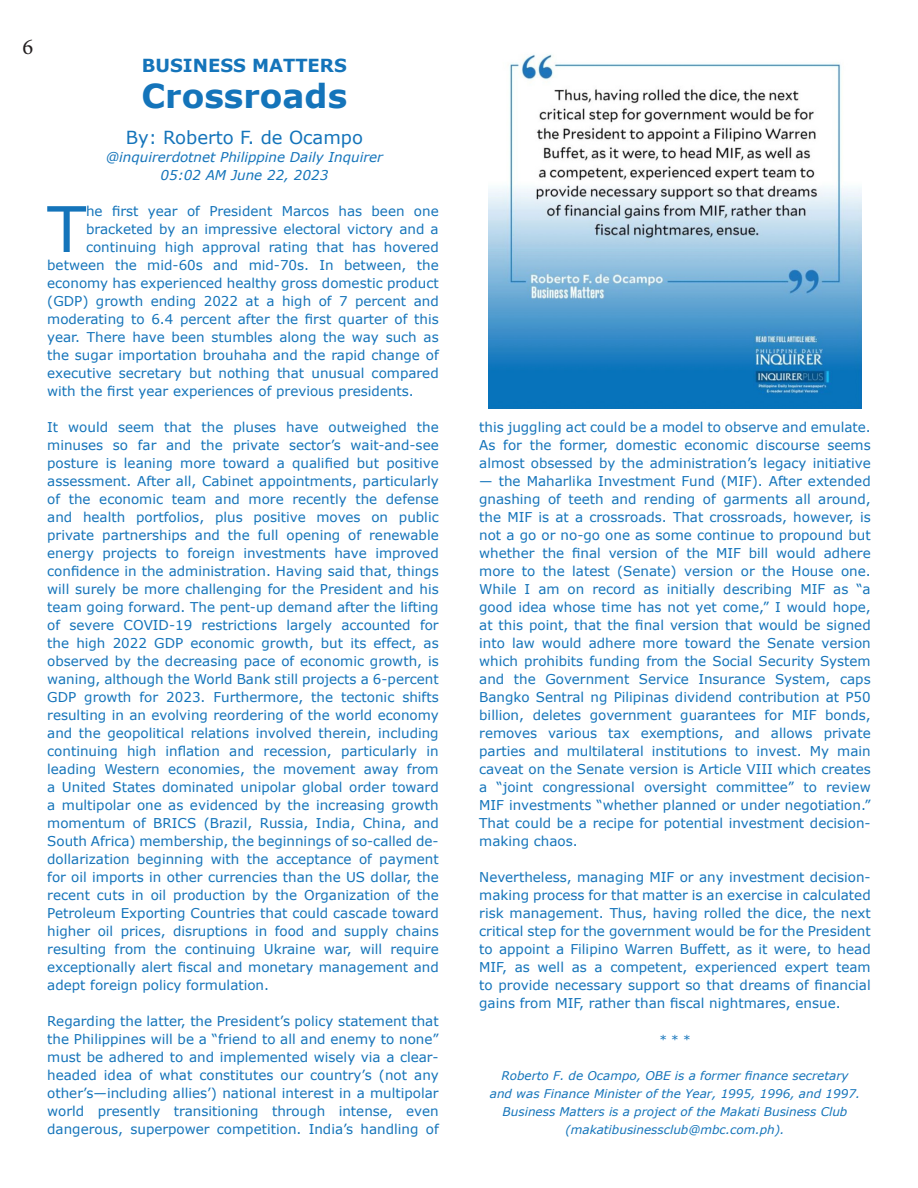
<style>
.page{position:relative;width:918px;height:1188px;background:#fff}
.page>*{position:absolute;margin:0;border:0;box-sizing:border-box;transform-origin:0 0}
.t1{font:63px "Verdana";color:#1474ba}
.t2{font:700 33px "Verdana";color:#1474ba}
.t3{font:22.5px "Minion Pro";color:#231f20}
.t4{font:18px "Verdana";color:#1474ba}
.t5{font:700 18px "Verdana";color:#1474ba}
.t6{font:13.5px/18px "Verdana";color:#1474ba;text-align:justify}
.t7{font:italic 13.5px "Verdana";color:#1474ba}
.t8{font:italic 12px/18px "Verdana";color:#1474ba;text-align:center}
.t9{font:12px "Verdana";color:#1474ba}
</style>
<div class="page">
<img style="left:488px;top:54px;width:374px;height:354px">
<p class="t3" style="left:23px;top:32px;width:12px">6</p>
<p class="t5" style="left:142px;top:54px;width:206px">BUSINESS MATTERS</p>
<p class="t2" style="left:141px;top:75px;width:207px">Crossroads</p>
<p class="t4" style="left:126px;top:126px;width:239px">By: Roberto F. de Ocampo</p>
<p class="t7" style="left:106px;top:148px;width:279px">@inquirerdotnet Philippine Daily Inquirer</p>
<p class="t7" style="left:160px;top:166px;width:169px">05:02 AM June 22, 2023</p>
<p class="t1" style="left:47px;top:189px;width:40px">T</p>
<p class="t6" style="left:86px;top:202px;width:354px">he first year of President Marcos has been one</p>
<p class="t6" style="left:86px;top:220px;width:354px">bracketed by an impressive electoral victory and a</p>
<p class="t6" style="left:86px;top:238px;width:354px">continuing high approval rating that has hovered</p>
<p class="t6" style="left:47px;top:256px;width:393px">between the mid-60s and mid-70s. In between, the</p>
<p class="t6" style="left:47px;top:274px;width:393px">economy has experienced healthy gross domestic product</p>
<p class="t6" style="left:47px;top:292px;width:393px">(GDP) growth ending 2022 at a high of 7 percent and</p>
<p class="t6" style="left:47px;top:310px;width:393px">moderating to 6.4 percent after the first quarter of this</p>
<p class="t6" style="left:47px;top:328px;width:393px">year. There have been stumbles along the way such as</p>
<p class="t6" style="left:47px;top:346px;width:393px">the sugar importation brouhaha and the rapid change of</p>
<p class="t6" style="left:47px;top:364px;width:393px">executive secretary but nothing that unusual compared</p>
<p class="t6" style="left:47px;top:382px;width:368px">with the first year experiences of previous presidents.</p>
<p class="t6" style="left:47px;top:418px;width:393px">It would seem that the pluses have outweighed the minuses so far and the private sector’s wait-and-see posture is leaning more toward a qualified but positive assessment. After all, Cabinet appointments, particularly of the economic team and more recently the defense and health portfolios, plus positive moves on public private partnerships and the full opening of renewable energy projects to foreign investments have improved confidence in the administration. Having said that, things will surely be more challenging for the President and his team going forward. The pent-up demand after the lifting of severe COVID-19 restrictions largely accounted for the high 2022 GDP economic growth, but its effect, as observed by the decreasing pace of economic growth, is waning, although the World Bank still projects a 6-percent GDP growth for 2023. Furthermore, the tectonic shifts resulting in an evolving reordering of the world economy and the geopolitical relations involved therein, including continuing high inflation and recession, particularly in leading Western economies, the movement away from a United States dominated unipolar global order toward a multipolar one as evidenced by the increasing growth momentum of BRICS (Brazil, Russia, India, China, and South Africa) membership, the beginnings of so-called de&shy;dollarization beginning with the acceptance of payment for oil imports in other currencies than the US dollar, the recent cuts in oil production by the Organization of the Petroleum Exporting Countries that could cascade toward higher oil prices, disruptions in food and supply chains resulting from the continuing Ukraine war, will require exceptionally alert fiscal and monetary management and adept foreign policy formulation.</p>
<p class="t6" style="left:47px;top:1012px;width:393px">Regarding the latter, the President’s policy statement that the Philippines will be a “friend to all and enemy to none” must be adhered to and implemented wisely via a clear&shy;headed idea of what constitutes our country’s (not any other’s—including allies’) national interest in a multipolar world presently transitioning through intense, even dangerous, superpower competition. India’s handling of</p>
<p class="t6" style="left:479px;top:418px;width:393px">this juggling act could be a model to observe and emulate.<br>As for the former, domestic economic discourse seems almost obsessed by the administration’s legacy initiative</p>
<p class="t6" style="left:479px;top:472px;width:393px">— the Maharlika Investment Fund (MIF). After extended gnashing of teeth and rending of garments all around, the MIF is at a crossroads. That crossroads, however, is not a go or no-go one as some continue to propound but whether the final version of the MIF bill would adhere more to the latest (Senate) version or the House one.<br>While I am on record as initially describing MIF as “a good idea whose time has not yet come,” I would hope, at this point, that the final version that would be signed into law would adhere more toward the Senate version which prohibits funding from the Social Security System and the Government Service Insurance System, caps Bangko Sentral ng Pilipinas dividend contribution at P50 billion, deletes government guarantees for MIF bonds, removes various tax exemptions, and allows private parties and multilateral institutions to invest. My main caveat on the Senate version is Article VIII which creates a “joint congressional oversight committee” to review MIF investments “whether planned or under negotiation.” That could be a recipe for potential investment decision&shy;making chaos.</p>
<p class="t6" style="left:479px;top:868px;width:393px">Nevertheless, managing MIF or any investment decision&shy;making process for that matter is an exercise in calculated risk management. Thus, having rolled the dice, the next critical step for the government would be for the President to appoint a Filipino Warren Buffett, as it were, to head MIF, as well as a competent, experienced expert team to provide necessary support so that dreams of financial gains from MIF, rather than fiscal nightmares, ensue.</p>
<p class="t9" style="left:659px;top:1032px;width:33px">* * *</p>
<p class="t8" style="left:490px;top:1067px;width:372px">Roberto F. de Ocampo, OBE is a former finance secretary and was Finance Minister of the Year, 1995, 1996, and 1997.<br>Business Matters is a project of the Makati Business Club (makatibusinessclub@mbc.com.ph).</p>
</div>
